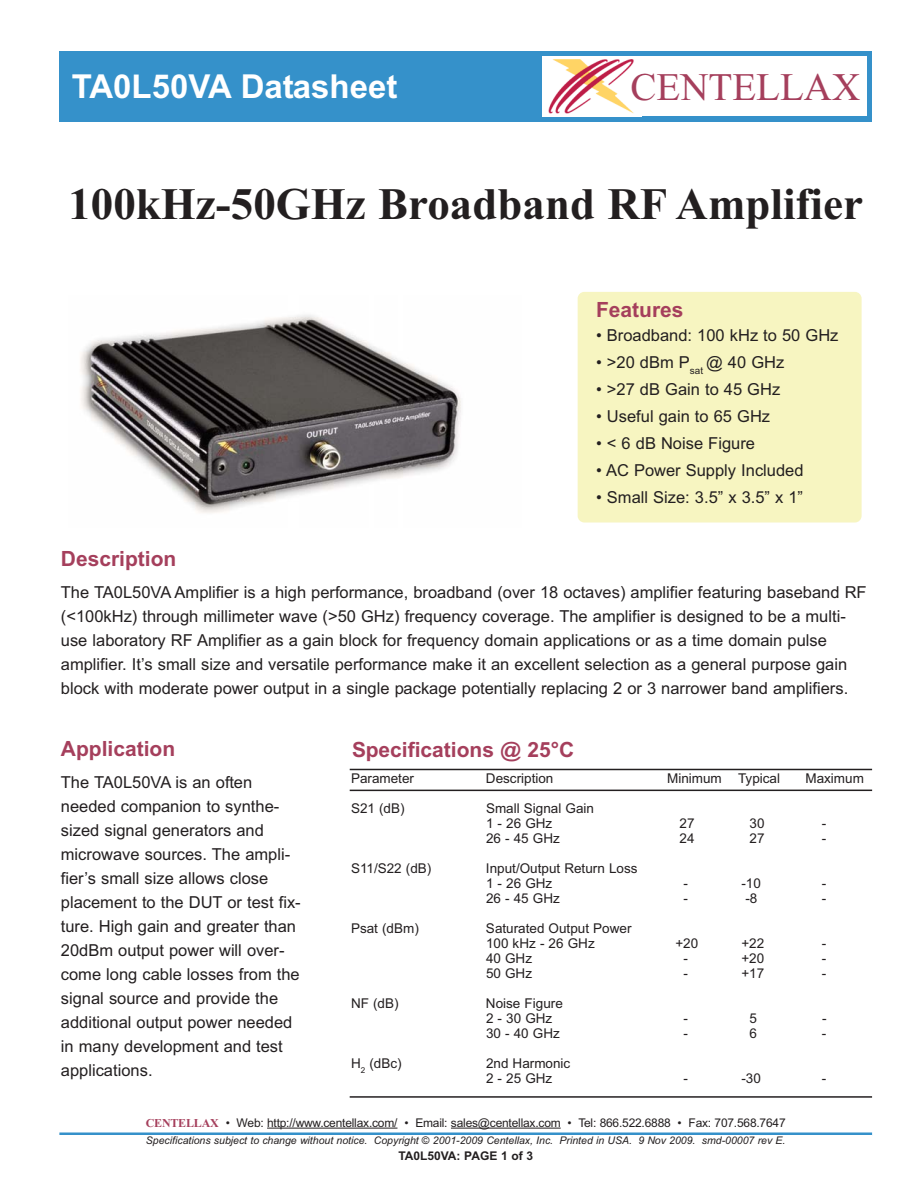
<style>
.page{position:relative;width:918px;height:1188px;background:#fff}
.page>*{position:absolute;margin:0;border:0;box-sizing:border-box;transform-origin:0 0}
.t1{font:700 45px "Times New Roman";color:#231f20}
.t2{font:39px "Times New Roman";color:#a53f5c}
.t3{font:700 33px "Arial";color:#fff}
.t4{font:700 21px "Arial";color:#a53f5c}
.t5{font:16.5px/24px "Arial";color:#231f20}
.t6{font:13.5px/15px "Arial";color:#231f20}
.t7{font:12px "Arial";letter-spacing:-.015em;color:#231f20}
.t8{font:700 12px "Arial";color:#231f20}
.t9{font:italic 10.5px "Arial";color:#231f20}
.s1{font-family:"Times New Roman";font-weight:700;color:#a53f5c}
</style>
<div class="page">
<div style="left:537px;top:51px;width:335px;height:71px;background:#3591ca"></div>
<div style="left:59px;top:51px;width:492px;height:71px;background:#3591ca"></div>
<div style="left:543px;top:57px;width:324px;height:59px;background:#fff"></div>
<img style="left:548px;top:59px;width:86px;height:55px">
<div style="left:578px;top:292px;width:284px;height:231px;background:#f7f5c1;border-radius:7px"></div>
<img style="left:80px;top:315px;width:381px;height:198px">
<hr style="left:350px;top:769px;width:522px;height:1px;background:#231f20">
<hr style="left:350px;top:790px;width:522px;height:1px;background:#231f20">
<hr style="left:350px;top:1096px;width:522px;height:2px;background:#231f20">
<hr style="left:267px;top:1128px;width:130px;height:1px;background:#231f20">
<hr style="left:451px;top:1128px;width:110px;height:1px;background:#231f20">
<hr style="left:59px;top:1133px;width:813px;height:3px;background:#3591ca">
<div style="left:59px;top:1135px;width:813px;height:15px;background:#fff"></div>
<h3 class="t3" style="left:72px;top:74px;width:327px">TA0L50VA Datasheet</h3>
<h2 class="t2" style="left:631px;top:64px;width:231px">CENTELLAX</h2>
<h1 class="t1" style="left:68px;top:177px;width:796px">100kHz-50GHz Broadband RF Amplifier</h1>
<p class="t4" style="left:596px;top:302px;width:89px">Features</p>
<p class="t5" style="left:596px;top:325px;width:244px">• Broadband: 100 kHz to 50 GHz</p>
<p class="t5" style="left:596px;top:352px;width:190px">• &gt;20 dBm P<sub>sat</sub> @ 40 GHz</p>
<p class="t5" style="left:596px;top:379px;width:186px">• &gt;27 dB Gain to 45 GHz</p>
<p class="t5" style="left:596px;top:406px;width:176px">• Useful gain to 65 GHz</p>
<p class="t5" style="left:596px;top:433px;width:160px">• &lt; 6 dB Noise Figure</p>
<p class="t5" style="left:596px;top:460px;width:209px">• AC Power Supply Included</p>
<p class="t5" style="left:596px;top:487px;width:209px">• Small Size: 3.5” x 3.5” x 1”</p>
<p class="t4" style="left:61px;top:551px;width:117px">Description</p>
<p class="t5" style="left:61px;top:582px;width:807px">The TA0L50VA Amplifier is a high performance, broadband (over 18 octaves) amplifier featuring baseband RF (&lt;100kHz) through millimeter wave (&gt;50 GHz) frequency coverage. The amplifier is designed to be a multi&shy;use laboratory RF Amplifier as a gain block for frequency domain applications or as a time domain pulse amplifier. It’s small size and versatile performance make it an excellent selection as a general purpose gain block with moderate power output in a single package potentially replacing 2 or 3 narrower band amplifiers.</p>
<p class="t4" style="left:61px;top:741px;width:116px">Application</p>
<p class="t5" style="left:61px;top:772px;width:241px">The TA0L50VA is an often needed companion to synthe&shy;sized signal generators and microwave sources. The ampli&shy;fier’s small size allows close placement to the DUT or test fix&shy;ture. High gain and greater than<br>20dBm output power will over&shy;come long cable losses from the signal source and provide the additional output power needed in many development and test applications.</p>
<p class="t4" style="left:352px;top:742px;width:224px">Specifications @ 25°C</p>
<p class="t6" style="left:351px;top:772px;width:65px">Parameter</p>
<p class="t6" style="left:486px;top:772px;width:69px">Description</p>
<p class="t6" style="left:667px;top:772px;width:115px">Minimum Typical</p>
<p class="t6" style="left:805px;top:772px;width:60px">Maximum</p>
<p class="t6" style="left:351px;top:802px;width:55px">S21 (dB)</p>
<p class="t6" style="left:486px;top:802px;width:110px">Small Signal Gain<br>1 - 26 GHz</p>
<p class="t6" style="left:680px;top:817px;width:17px">27</p>
<p class="t6" style="left:750px;top:817px;width:17px">30</p>
<p class="t6" style="left:822px;top:817px;width:6px">-</p>
<p class="t6" style="left:486px;top:832px;width:75px">26 - 45 GHz</p>
<p class="t6" style="left:679px;top:832px;width:17px">24</p>
<p class="t6" style="left:750px;top:832px;width:17px">27</p>
<p class="t6" style="left:822px;top:832px;width:6px">-</p>
<p class="t6" style="left:351px;top:862px;width:82px">S11/S22 (dB)</p>
<p class="t6" style="left:486px;top:862px;width:153px">Input/Output Return Loss<br>1 - 26 GHz</p>
<p class="t6" style="left:684px;top:877px;width:6px">-</p>
<p class="t6" style="left:741px;top:877px;width:21px">-10</p>
<p class="t6" style="left:822px;top:877px;width:6px">-</p>
<p class="t6" style="left:486px;top:892px;width:75px">26 - 45 GHz</p>
<p class="t6" style="left:684px;top:892px;width:6px">-</p>
<p class="t6" style="left:745px;top:892px;width:14px">-8</p>
<p class="t6" style="left:822px;top:892px;width:6px">-</p>
<p class="t6" style="left:351px;top:922px;width:69px">Psat (dBm)</p>
<p class="t6" style="left:486px;top:922px;width:147px">Saturated Output Power<br>100 kHz - 26 GHz</p>
<p class="t6" style="left:675px;top:937px;width:24px">+20</p>
<p class="t6" style="left:741px;top:937px;width:24px">+22</p>
<p class="t6" style="left:822px;top:937px;width:6px">-</p>
<p class="t6" style="left:486px;top:952px;width:48px">40 GHz</p>
<p class="t6" style="left:684px;top:952px;width:6px">-</p>
<p class="t6" style="left:741px;top:952px;width:24px">+20</p>
<p class="t6" style="left:822px;top:952px;width:6px">-</p>
<p class="t6" style="left:486px;top:967px;width:48px">50 GHz</p>
<p class="t6" style="left:684px;top:967px;width:6px">-</p>
<p class="t6" style="left:741px;top:967px;width:24px">+17</p>
<p class="t6" style="left:822px;top:967px;width:6px">-</p>
<p class="t6" style="left:351px;top:997px;width:49px">NF (dB)</p>
<p class="t6" style="left:486px;top:997px;width:78px">Noise Figure<br>2 - 30 GHz</p>
<p class="t6" style="left:684px;top:1012px;width:6px">-</p>
<p class="t6" style="left:750px;top:1012px;width:9px">5</p>
<p class="t6" style="left:822px;top:1012px;width:6px">-</p>
<p class="t6" style="left:486px;top:1027px;width:75px">30 - 40 GHz</p>
<p class="t6" style="left:684px;top:1027px;width:6px">-</p>
<p class="t6" style="left:750px;top:1027px;width:9px">6</p>
<p class="t6" style="left:822px;top:1027px;width:6px">-</p>
<p class="t6" style="left:351px;top:1057px;width:52px">H<sub>2</sub> (dBc)</p>
<p class="t6" style="left:486px;top:1057px;width:86px">2nd Harmonic<br>2 - 25 GHz</p>
<p class="t6" style="left:684px;top:1072px;width:6px">-</p>
<p class="t6" style="left:741px;top:1072px;width:21px">-30</p>
<p class="t6" style="left:822px;top:1072px;width:6px">-</p>
<p class="t7" style="left:146px;top:1118px;width:641px"><span class="s1">CENTELLAX</span> • Web: http://www.centellax.com/ • Email: sales@centellax.com • Tel: 866.522.6888 • Fax: 707.568.7647</p>
<p class="t9" style="left:146px;top:1136px;width:641px">Specifications subject to change without notice. Copyright © 2001-2009 Centellax, Inc. Printed in USA. 9 Nov 2009. smd-00007 rev E.</p>
<p class="t8" style="left:398px;top:1152px;width:136px">TA0L50VA: PAGE 1 of 3</p>
</div>
